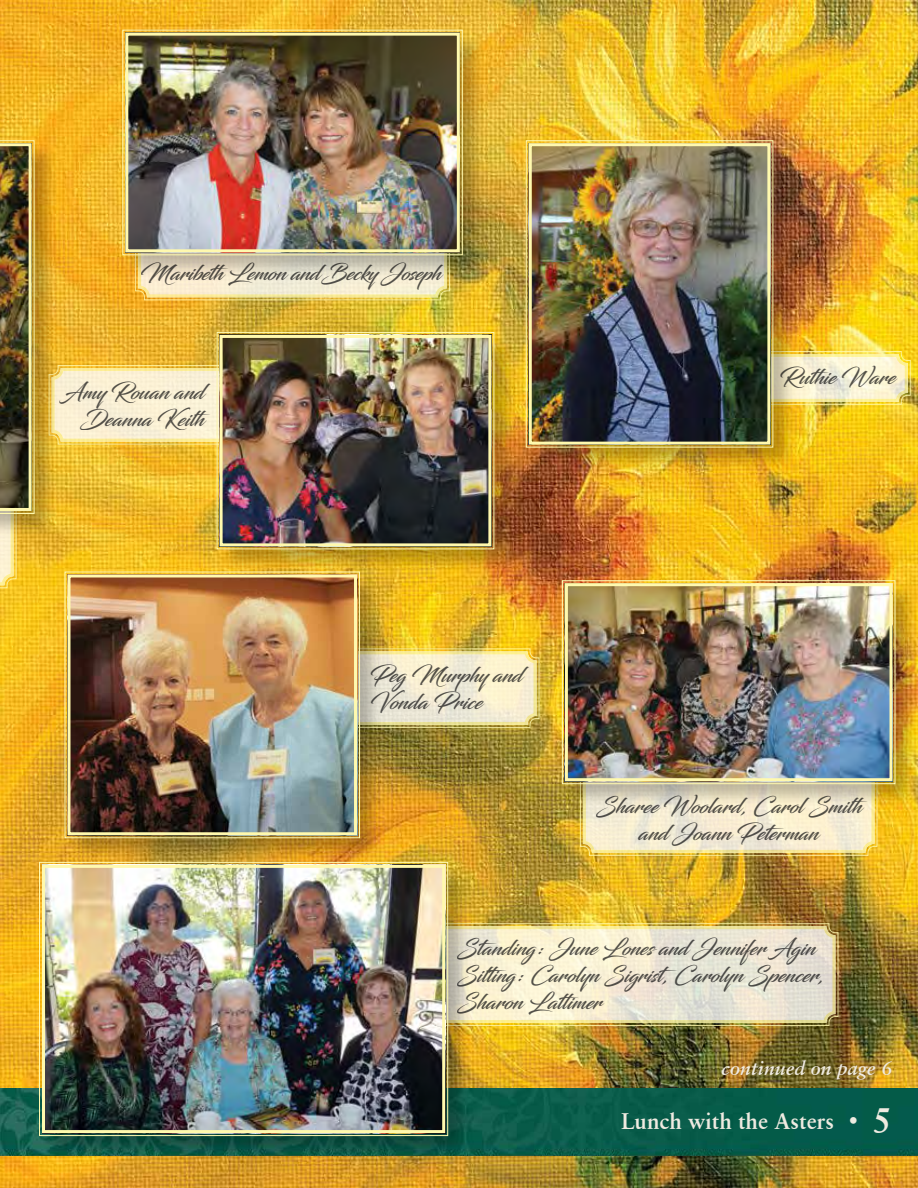
<style>
.page{position:relative;width:918px;height:1188px;background:#fff}
.page>*{position:absolute;margin:0;border:0;box-sizing:border-box;transform-origin:0 0}
.t1{font:700 22.5px "Classical Garamond BT";color:#efebe1}
.t2{font:21px/27px "Blacksword";color:#545456}
.t3{font:italic 700 19.5px "Classical Garamond BT";color:#efebe1}
.s1{font-size:36px}
</style>
<div class="page">
<img style="left:0;top:0;width:918px;height:1188px">
<img style="left:0;top:1089px;width:918px;height:67px">
<svg style="left:579px;top:809px;width:299px;height:47px;background:#f2e6c3"></svg>
<div style="left:583px;top:747px;width:291px;height:106px;border:3px solid #fff9ae;border-radius:9px"></div>
<svg style="left:473px;top:923px;width:366px;height:104px;background:#eae3c8"></svg>
<div style="left:379px;top:926px;width:456px;height:97px;border:3px solid #fff9ae;border-radius:9px"></div>
<svg style="left:384px;top:648px;width:156px;height:80px;background:#efe6c3"></svg>
<div style="left:167px;top:651px;width:370px;height:74px;border:3px solid #fff9ae;border-radius:9px"></div>
<svg style="left:797px;top:350px;width:114px;height:55px;background:#f4ebbc"></svg>
<div style="left:657px;top:354px;width:251px;height:48px;border:3px solid #fff9ae;border-radius:9px"></div>
<svg style="left:59px;top:365px;width:157px;height:80px;background:#f9edc9"></svg>
<div style="left:52px;top:368px;width:369px;height:74px;border:3px solid #fff9ae;border-radius:9px"></div>
<div style="left:563px;top:581px;width:355px;height:228px;background:#000;opacity:.25"></div>
<img style="left:561px;top:580px;width:335px;height:205px">
<div style="left:565px;top:583px;width:327px;height:198px;border:3px solid #fff9ae"></div>
<div style="left:40px;top:863px;width:433px;height:297px;background:#000;opacity:.25"></div>
<img style="left:38px;top:861px;width:411px;height:276px">
<div style="left:42px;top:865px;width:403px;height:268px;border:3px solid #fff9ae"></div>
<div style="left:66px;top:573px;width:318px;height:290px;background:#000;opacity:.25"></div>
<img style="left:64px;top:571px;width:297px;height:268px">
<div style="left:68px;top:574px;width:289px;height:261px;border:3px solid #fff9ae"></div>
<hr style="left:0;top:656px;width:2px;height:335px;background:#000;opacity:.25">
<svg style="left:135px;top:280px;width:316px;height:21px;background:#f1e2b2"></svg>
<div style="left:138px;top:198px;width:309px;height:99px;border:3px solid #fff9ae;border-radius:9px"></div>
<div style="left:0;top:141px;width:59px;height:397px;background:#000;opacity:.25"></div>
<img style="left:0;top:140px;width:35px;height:449px">
<div style="left:218px;top:333px;width:300px;height:241px;background:#000;opacity:.25"></div>
<img style="left:216px;top:331px;width:279px;height:219px">
<div style="left:220px;top:335px;width:271px;height:211px;border:3px solid #fff9ae"></div>
<div style="left:123px;top:31px;width:364px;height:249px;background:#000;opacity:.25"></div>
<img style="left:122px;top:29px;width:341px;height:227px">
<div style="left:125px;top:33px;width:335px;height:219px;border:3px solid #fff9ae"></div>
<div style="left:527px;top:141px;width:270px;height:331px;background:#000;opacity:.25"></div>
<img style="left:525px;top:140px;width:249px;height:308px">
<div style="left:529px;top:143px;width:241px;height:302px;border:3px solid #fff9ae"></div>
<p class="t2" style="left:141px;top:260px;width:302px">Maribeth Lemon and Becky Joseph</p>
<p class="t2" style="left:80px;top:378px;width:132px;text-indent:-18px">Amy Rouan and<br>Deanna Keith</p>
<p class="t2" style="left:779px;top:363px;width:117px">Ruthie Ware</p>
<p class="t2" style="left:369px;top:662px;width:155px">Peg Murphy and<br>Vonda Price</p>
<p class="t2" style="left:596px;top:792px;width:274px;text-align:center">Sharee Woolard, Carol Smith and Joann Peterman</p>
<p class="t2" style="left:457px;top:934px;width:369px">Standing: June Lones and Jennifer Agin<br>Sitting: Carolyn Sigrist, Carolyn Spencer,<br>Sharon Lattimer</p>
<p class="t3" style="left:722px;top:1056px;width:172px">continued on page 6</p>
<p class="t1" style="left:621px;top:1107px;width:273px">Lunch with the Asters • <span class="s1">5</span></p>
</div>
